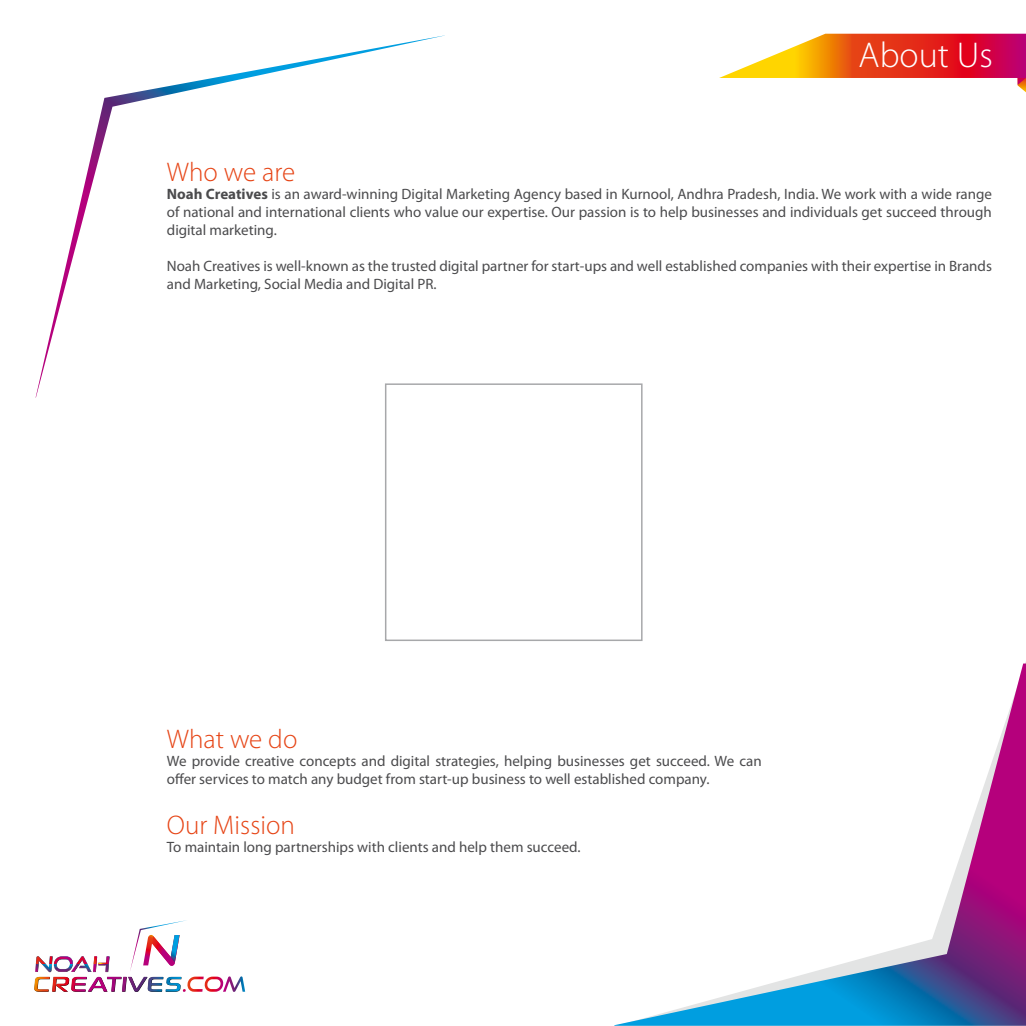
<style>
.page{position:relative;width:1026px;height:1026px;background:#fff}
.page>*{position:absolute;margin:0;border:0;box-sizing:border-box;transform-origin:0 0}
.t1{font:300 36px "Myriad Pro";color:#fff}
.t2{font:300 27px "Myriad Pro";color:#e64415}
.t3{font:15px/18px "Myriad Pro";color:#4b4b4d}
.s1{font-weight:700}
</style>
<div class="page">
<svg style="left:719px;top:34px;width:307px;height:58px"></svg>
<div style="left:385px;top:383px;width:258px;height:258px;border:2px solid #a7a8aa"></div>
<img style="left:34px;top:920px;width:211px;height:72px">
<svg style="left:36px;top:35px;width:409px;height:363px"></svg>
<svg style="left:614px;top:664px;width:412px;height:362px"></svg>
<h1 class="t1" style="left:859px;top:34px;width:136px">About Us</h1>
<h2 class="t2" style="left:167px;top:156px;width:130px">Who we are</h2>
<p class="t3" style="left:167px;top:185px;width:827px;text-align:justify"><span class="s1">Noah Creatives</span> is an award-winning Digital Marketing Agency based in Kurnool, Andhra Pradesh, India. We work with a wide range of national and international clients who value our expertise. Our passion is to help businesses and individuals get succeed through digital marketing.</p>
<p class="t3" style="left:167px;top:257px;width:827px">Noah Creatives is well-known as the trusted digital partner for start-ups and well established companies with their expertise in Brands and Marketing, Social Media and Digital PR.</p>
<h2 class="t2" style="left:167px;top:722px;width:132px">What we do</h2>
<p class="t3" style="left:167px;top:751px;width:596px">We provide creative concepts and digital strategies, helping businesses get succeed. We can offer services to match any budget from start-up business to well established company.</p>
<h2 class="t2" style="left:167px;top:809px;width:130px">Our Mission</h2>
<p class="t3" style="left:167px;top:838px;width:415px">To maintain long partnerships with clients and help them succeed.</p>
</div>
